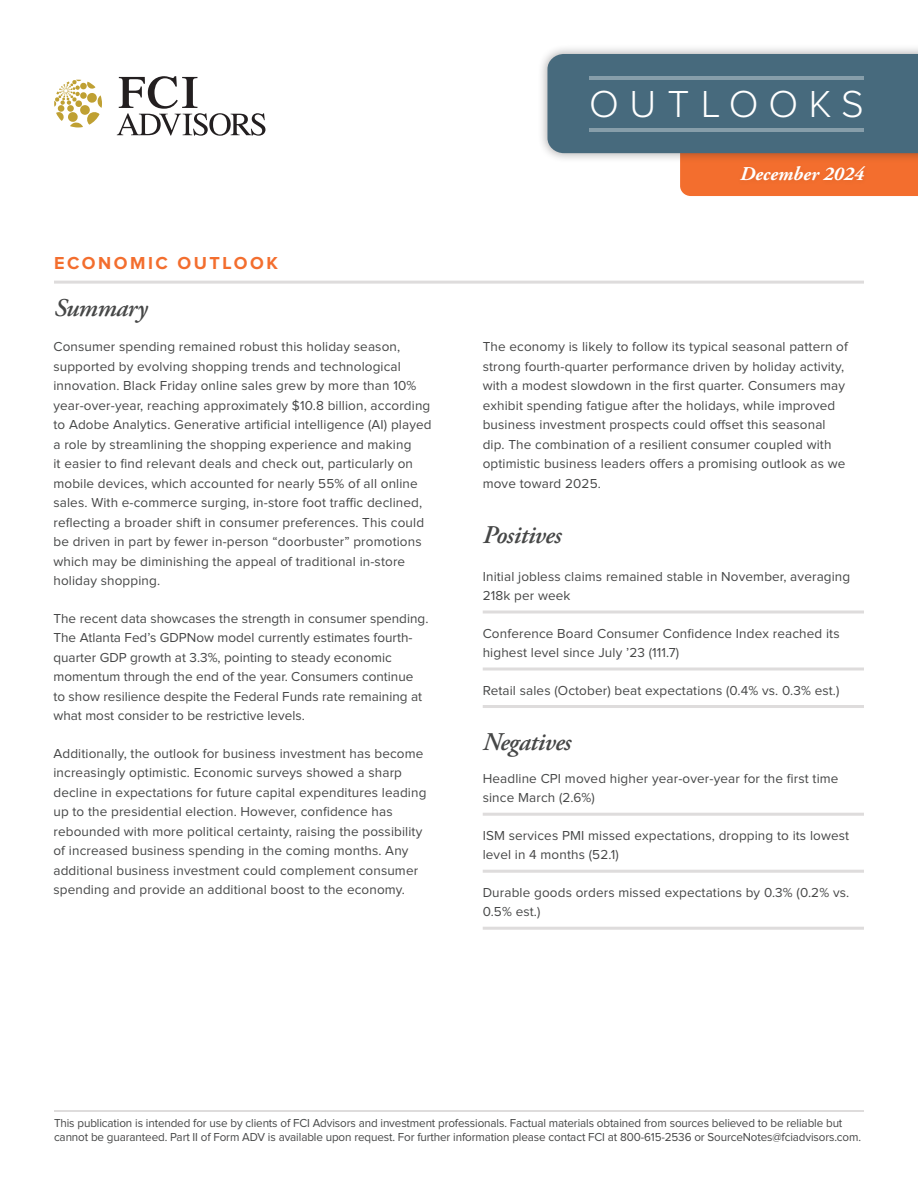
<style>
.page{position:relative;width:918px;height:1188px;background:#fff}
.page>*{position:absolute;margin:0;border:0;box-sizing:border-box;transform-origin:0 0}
.t1{font:300 39px "Proxima Nova";letter-spacing:.27em;color:#fff}
.bullets-square{font:italic 600 25.5px "Adobe Garamond Pro";letter-spacing:-.02em;color:#464747}
.palatino-main{font:italic 600 25.5px "Adobe Garamond Pro";letter-spacing:-.02em;color:#464747}
.t2{font:italic 700 19.5px "Adobe Garamond Pro";color:#fff}
.t3{font:700 18px "Proxima Nova";letter-spacing:.14em;color:#f36e2e}
.palatino-main-2{font:13.5px/19.5px "Proxima Nova";letter-spacing:.01em;color:#464747}
.bullets-square-2{font:13.5px/19.5px "Proxima Nova";letter-spacing:.01em;color:#464747}
.t4{font:12px/14.4px "Proxima Nova";letter-spacing:-.01em;color:#464747}
</style>
<div class="page">
<div style="left:538px;top:44px;width:380px;height:119px;background:#231f20;opacity:.38"></div>
<svg style="left:547px;top:54px;width:371px;height:142px;background:#757c81"></svg>
<hr style="left:590px;top:76px;width:274px;height:4px;background:#879eaa">
<hr style="left:590px;top:128px;width:274px;height:4px;background:#879eaa">
<div style="left:736px;top:162px;width:133px;height:25px;background:#f06d2d"></div>
<hr style="left:483px;top:611px;width:381px;height:3px;background:#dedcdc">
<hr style="left:483px;top:668px;width:381px;height:3px;background:#dedcdc">
<hr style="left:483px;top:705px;width:381px;height:3px;background:#dedcdc">
<hr style="left:483px;top:813px;width:381px;height:3px;background:#dedcdc">
<hr style="left:483px;top:870px;width:381px;height:3px;background:#dedcdc">
<hr style="left:483px;top:927px;width:381px;height:3px;background:#dedcdc">
<hr style="left:54px;top:281px;width:810px;height:3px;background:#dedcdc">
<hr style="left:54px;top:1110px;width:810px;height:2px;background:#dedcdc">
<svg style="left:54px;top:80px;width:48px;height:47px"></svg>
<svg style="left:117px;top:76px;width:148px;height:60px"></svg>
<h1 class="t1" style="left:589px;top:86px;width:276px">OUTLOOKS</h1>
<p class="t3" style="left:54px;top:254px;width:225px">ECONOMIC OUTLOOK</p>
<p class="bullets-square" style="left:54px;top:293px;width:95px">Summary</p>
<p class="palatino-main-2" style="left:53px;top:338px;width:380px">Consumer spending remained robust this holiday season, supported by evolving shopping trends and technological innovation. Black Friday online sales grew by more than 10% year-over-year, reaching approximately $10.8 billion, according to Adobe Analytics. Generative artificial intelligence (AI) played a role by streamlining the shopping experience and making<br>it easier to find relevant deals and check out, particularly on mobile devices, which accounted for nearly 55% of all online sales. With e-commerce surging, in-store foot traffic declined, reflecting a broader shift in consumer preferences. This could be driven in part by fewer in-person “doorbuster” promotions which may be diminishing the appeal of traditional in-store holiday shopping.</p>
<p class="palatino-main-2" style="left:53px;top:609px;width:377px">The recent data showcases the strength in consumer spending.<br>The Atlanta Fed’s GDPNow model currently estimates fourth&shy;quarter GDP growth at 3.3%, pointing to steady economic momentum through the end of the year. Consumers continue to show resilience despite the Federal Funds rate remaining at what most consider to be restrictive levels.</p>
<p class="palatino-main-2" style="left:53px;top:744px;width:375px">Additionally, the outlook for business investment has become increasingly optimistic. Economic surveys showed a sharp decline in expectations for future capital expenditures leading up to the presidential election. However, confidence has rebounded with more political certainty, raising the possibility of increased business spending in the coming months. Any additional business investment could complement consumer spending and provide an additional boost to the economy.</p>
<h3 class="t2" style="left:740px;top:162px;width:125px">December 2024</h3>
<p class="palatino-main-2" style="left:483px;top:338px;width:367px">The economy is likely to follow its typical seasonal pattern of strong fourth-quarter performance driven by holiday activity, with a modest slowdown in the first quarter. Consumers may exhibit spending fatigue after the holidays, while improved business investment prospects could offset this seasonal dip. The combination of a resilient consumer coupled with optimistic business leaders offers a promising outlook as we move toward 2025.</p>
<p class="palatino-main" style="left:483px;top:520px;width:80px">Positives</p>
<p class="bullets-square-2" style="left:483px;top:567px;width:369px">Initial jobless claims remained stable in November, averaging<br>218k per week</p>
<p class="bullets-square-2" style="left:483px;top:624px;width:358px">Conference Board Consumer Confidence Index reached its highest level since July ’23 (111.7)</p>
<p class="bullets-square-2" style="left:483px;top:681px;width:358px">Retail sales (October) beat expectations (0.4% vs. 0.3% est.)</p>
<p class="bullets-square" style="left:483px;top:727px;width:90px">Negatives</p>
<p class="bullets-square-2" style="left:483px;top:769px;width:357px">Headline CPI moved higher year-over-year for the first time since March (2.6%)</p>
<p class="bullets-square-2" style="left:483px;top:826px;width:368px">ISM services PMI missed expectations, dropping to its lowest level in 4 months (52.1)</p>
<p class="bullets-square-2" style="left:483px;top:883px;width:368px">Durable goods orders missed expectations by 0.3% (0.2% vs.<br>0.5% est.)</p>
<p class="t4" style="left:54px;top:1116px;width:809px">This publication is intended for use by clients of FCI Advisors and investment professionals. Factual materials obtained from sources believed to be reliable but cannot be guaranteed. Part II of Form ADV is available upon request. For further information please contact FCI at 800-615-2536 or SourceNotes@fciadvisors.com.</p>
</div>
